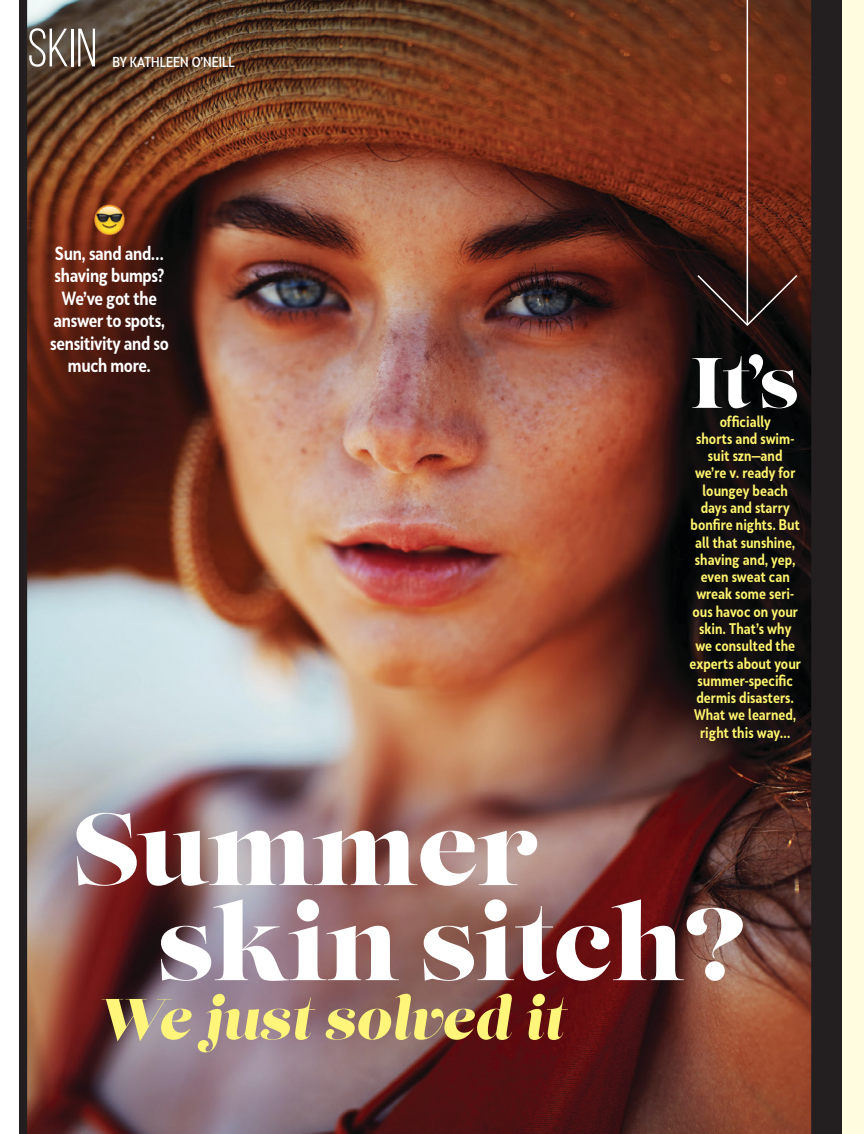
<style>
.page{position:relative;width:864px;height:1134px;background:#fff}
.page>*{position:absolute;margin:0;border:0;box-sizing:border-box;transform-origin:0 0}
.t1{font:102.15px/95.1px "Lust";color:#fff}
.t2{font:71.1px "Lust";color:#fff}
.t3{font:italic 57.75px "Lust";color:#fff57a}
.t4{font:54px "Bebas Neue";color:#fff}
.t5{font:700 17.85px/22.5px "Skola Sans Cn";letter-spacing:-.02em;color:#fff;text-align:center}
.t6{font:700 14.4px/17.2px "Skola Sans Cn";color:#fff56e;text-align:center}
.t7{font:500 13.5px "Skola Sans Cn";color:#fff}
</style>
<div class="page">
<div style="left:842px;top:0;width:22px;height:1134px;background:#fffcdf"></div>
<div style="left:19px;top:0;width:823px;height:1134px;background:#231f20"></div>
<img style="left:27px;top:0;width:784px;height:1134px">
<hr style="left:747px;top:0;width:1px;height:324px;background:#fff">
<svg style="left:696px;top:273px;width:103px;height:54px"></svg>
<img style="left:93px;top:202px;width:33px;height:34px">
<h3 class="t4" style="left:27px;top:19px;width:71px">skin</h3>
<p class="t7" style="left:112px;top:54px;width:124px">BY KATHLEEN O’NEILL</p>
<p class="t5" style="left:50px;top:241px;width:120px">Sun, sand and… shaving bumps?<br>We’ve got the answer to spots, sensitivity and so much more.</p>
<h2 class="t2" style="left:692px;top:340px;width:108px">It’s</h2>
<p class="t6" style="left:690px;top:412px;width:113px">officially<br>shorts and swim&shy;suit szn—and<br>we’re v. ready for loungey beach days and starry bonfire nights. But all that sunshine, shaving and, yep, even sweat can wreak some seri&shy;ous havoc on your skin. That’s why we consulted the experts about your summer-specific dermis disasters.<br>What we learned, right this way…</p>
<h1 class="t1" style="left:157px;top:807px;width:589px;text-indent:-83px">Summer skin sitch?</h1>
<h3 class="t3" style="left:95px;top:983px;width:469px">We just solved it</h3>
</div>
